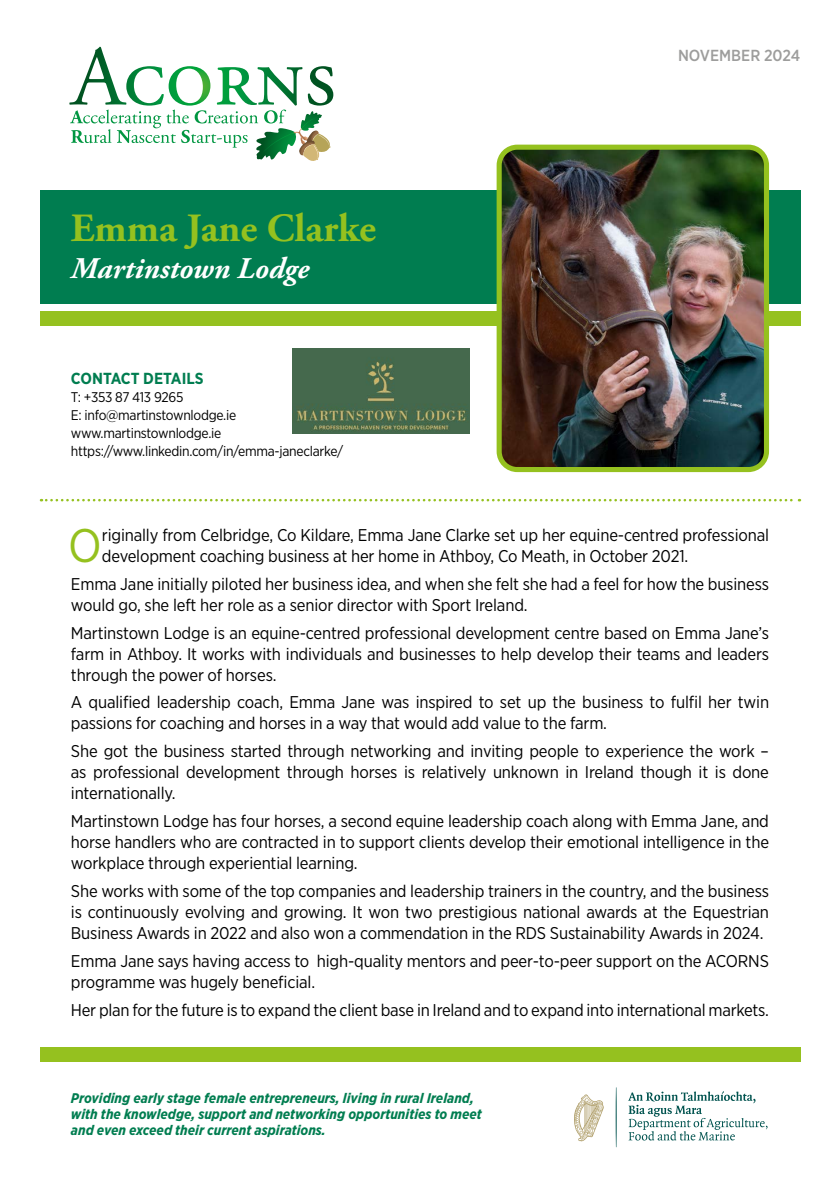
<style>
.page{position:relative;width:840px;height:1191px;background:#fff}
.page>*{position:absolute;margin:0;border:0;box-sizing:border-box;transform-origin:0 0}
.t1{font:47px "Gotham Narrow";color:#95c11f}
.t2{font:700 40px "Adobe Garamond Pro";color:#95c11f}
.t3{font:italic 700 30px "Adobe Garamond Pro";color:#fff}
.t4{font:17px/21px "Gotham Narrow";letter-spacing:-.01em;color:#000}
.t5{font:700 16px "Gotham Narrow";color:#007d50}
.t6{font:500 16px "Gotham Narrow";color:#9d9d9c}
.t7{font:italic 700 14px/16px "Gotham Narrow";color:#007d50}
.t8{font:14px/18px "Gotham Narrow";letter-spacing:-.02em;color:#000}
</style>
<div class="page">
<div style="left:40px;top:1047px;width:759px;height:14px;background:#95c11f"></div>
<div style="left:40px;top:190px;width:759px;height:114px;background:#007d50"></div>
<div style="left:40px;top:311px;width:759px;height:15px;background:#95c11f"></div>
<img style="left:502px;top:147px;width:264px;height:319px">
<div style="left:496px;top:145px;width:272px;height:327px;border:5px solid #95c11f;border-radius:18px"></div>
<svg style="left:41px;top:499px;width:758px;height:2px"></svg>
<svg style="left:628px;top:1091px;width:139px;height:49px"></svg>
<svg style="left:615px;top:1088px;width:1px;height:59px"></svg>
<svg style="left:574px;top:1094px;width:29px;height:47px"></svg>
<svg style="left:69px;top:47px;width:264px;height:114px"></svg>
<img style="left:292px;top:349px;width:177px;height:84px">
<h2 class="t2" style="left:71px;top:205px;width:306px">Emma Jane Clarke</h2>
<h3 class="t3" style="left:71px;top:251px;width:239px">Martinstown Lodge</h3>
<p class="t5" style="left:71px;top:368px;width:134px">CONTACT DETAILS</p>
<p class="t8" style="left:71px;top:387px;width:274px">T: +353 87 413 9265<br>E: info@martinstownlodge.ie www.martinstownlodge.ie https://www.linkedin.com/in/emma-janeclarke/</p>
<p class="t6" style="left:677px;top:45px;width:124px">NOVEMBER 2024</p>
<h1 class="t1" style="left:68px;top:516px;width:35px">O</h1>
<p class="t4" style="left:102px;top:524px;width:668px">riginally from Celbridge, Co Kildare, Emma Jane Clarke set up her equine-centred professional development coaching business at her home in Athboy, Co Meath, in October 2021.</p>
<p class="t4" style="left:71px;top:573px;width:699px">Emma Jane initially piloted her business idea, and when she felt she had a feel for how the business would go, she left her role as a senior director with Sport Ireland.</p>
<p class="t4" style="left:71px;top:622px;width:699px;text-align:justify">Martinstown Lodge is an equine-centred professional development centre based on Emma Jane’s farm in Athboy. It works with individuals and businesses to help develop their teams and leaders through the power of horses.</p>
<p class="t4" style="left:71px;top:691px;width:699px">A qualified leadership coach, Emma Jane was inspired to set up the business to fulfil her twin passions for coaching and horses in a way that would add value to the farm.</p>
<p class="t4" style="left:71px;top:740px;width:699px;text-align:justify">She got the business started through networking and inviting people to experience the work – as professional development through horses is relatively unknown in Ireland though it is done internationally.</p>
<p class="t4" style="left:71px;top:810px;width:699px;text-align:justify">Martinstown Lodge has four horses, a second equine leadership coach along with Emma Jane, and horse handlers who are contracted in to support clients develop their emotional intelligence in the workplace through experiential learning.</p>
<p class="t4" style="left:71px;top:880px;width:699px;text-align:justify">She works with some of the top companies and leadership trainers in the country, and the business is continuously evolving and growing. It won two prestigious national awards at the Equestrian Business Awards in 2022 and also won a commendation in the RDS Sustainability Awards in 2024.</p>
<p class="t4" style="left:71px;top:950px;width:699px">Emma Jane says having access to high-quality mentors and peer-to-peer support on the ACORNS programme was hugely beneficial.</p>
<p class="t4" style="left:71px;top:998px;width:699px">Her plan for the future is to expand the client base in Ireland and to expand into international markets.</p>
<p class="t7" style="left:71px;top:1089px;width:412px">Providing early stage female entrepreneurs, living in rural Ireland, with the knowledge, support and networking opportunities to meet and even exceed their current aspirations.</p>
</div>
